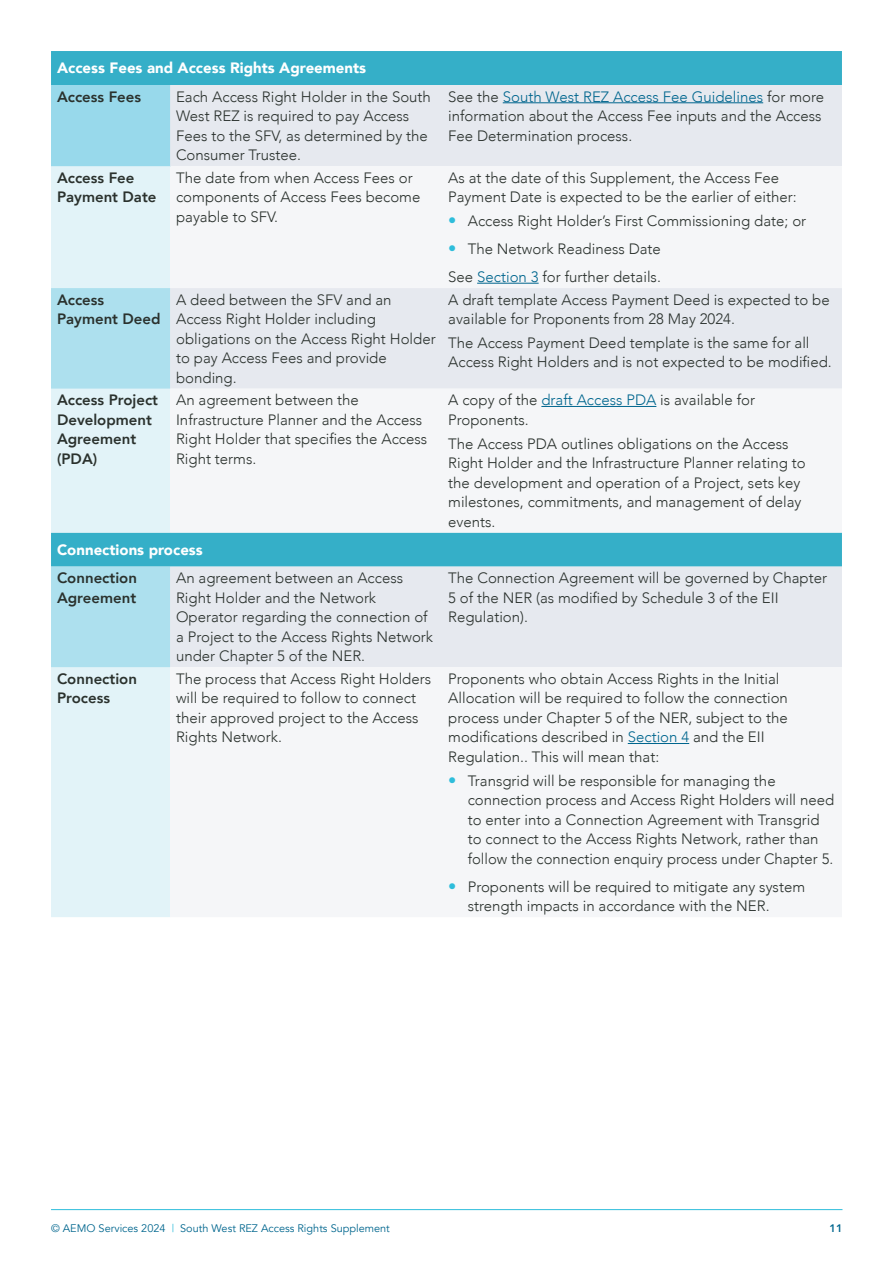
<style>
.page{position:relative;width:893px;height:1263px;background:#fff}
.page>*{position:absolute;margin:0;border:0;box-sizing:border-box;transform-origin:0 0}
.Table_-_body__right__dark{font:300 15px/19.5px "Avenir";color:#2a312d}
.Table_-_body__right__dark-2{font:800 15px/19.5px "Avenir";color:#2a312d}
.Table_-_h1__black__centre__white{font:900 15px "Avenir";color:#fff}
.t1{font:10.95px "Avenir";color:#00668e}
.t2{font:800 10.95px "Avenir";color:#00668e}
.s1{color:#00668e}
.s2{font-weight:800;font-size:16.5px;color:#2ebddb}
.s3{color:#2ebddb}
</style>
<div class="page">
<hr style="left:51px;top:1209px;width:791px;height:1px;background:#2ebddb">
<div style="left:51px;top:51px;width:791px;height:34px;background:#35afc8"></div>
<div style="left:51px;top:85px;width:119px;height:81px;background:#98d9eb"></div>
<div style="left:170px;top:85px;width:672px;height:81px;background:#e6e9ef"></div>
<div style="left:51px;top:166px;width:119px;height:751px;background:#e2f3f8"></div>
<svg style="left:170px;top:166px;width:672px;height:579px;fill:#f5f6f8"></svg>
<svg style="left:51px;top:288px;width:119px;height:379px;background:#b6e2ee"></svg>
<hr style="left:503px;top:102px;width:260px;height:1px;background:#00668e">
<hr style="left:477px;top:283px;width:62px;height:1px;background:#00668e">
<hr style="left:541px;top:406px;width:115px;height:1px;background:#00668e">
<hr style="left:628px;top:743px;width:61px;height:1px;background:#00668e">
<p class="Table_-_h1__black__centre__white" style="left:57px;top:55px;width:311px">Access Fees and Access Rights Agreements</p>
<p class="Table_-_body__right__dark-2" style="left:57px;top:87px;width:86px">Access Fees</p>
<p class="Table_-_body__right__dark" style="left:176px;top:87px;width:256px">Each Access Right Holder in the South<br>West REZ is required to pay Access<br>Fees to the SFV, as determined by the<br>Consumer Trustee.</p>
<p class="Table_-_body__right__dark" style="left:448px;top:87px;width:377px">See the <span class="s1">South West REZ Access Fee Guidelines</span> for more information about the Access Fee inputs and the Access<br>Fee Determination process.</p>
<p class="Table_-_body__right__dark-2" style="left:57px;top:168px;width:101px">Access Fee<br>Payment Date</p>
<p class="Table_-_body__right__dark" style="left:176px;top:168px;width:246px">The date from when Access Fees or components of Access Fees become payable to SFV.</p>
<p class="Table_-_body__right__dark" style="left:448px;top:168px;width:350px">As at the date of this Supplement, the Access Fee<br>Payment Date is expected to be the earlier of either:</p>
<p class="Table_-_body__right__dark" style="left:448px;top:211px;width:359px"><span class="s2">•</span> Access Right Holder’s First Commissioning date; or</p>
<p class="Table_-_body__right__dark" style="left:448px;top:239px;width:214px"><span class="s2">•</span> The Network Readiness Date</p>
<p class="Table_-_body__right__dark" style="left:448px;top:267px;width:214px">See <span class="s1">Section 3</span> for further details.</p>
<p class="Table_-_body__right__dark-2" style="left:57px;top:290px;width:105px">Access<br>Payment Deed</p>
<p class="Table_-_body__right__dark" style="left:176px;top:290px;width:261px">A deed between the SFV and an<br>Access Right Holder including obligations on the Access Right Holder to pay Access Fees and provide bonding.</p>
<p class="Table_-_body__right__dark" style="left:448px;top:290px;width:383px">A draft template Access Payment Deed is expected to be available for Proponents from 28 May 2024.</p>
<p class="Table_-_body__right__dark" style="left:448px;top:333px;width:385px">The Access Payment Deed template is the same for all<br>Access Right Holders and is not expected to be modified.</p>
<p class="Table_-_body__right__dark-2" style="left:57px;top:390px;width:103px">Access Project<br>Development<br>Agreement (PDA)</p>
<p class="Table_-_body__right__dark" style="left:176px;top:390px;width:253px">An agreement between the<br>Infrastructure Planner and the Access<br>Right Holder that specifies the Access<br>Right terms.</p>
<p class="Table_-_body__right__dark" style="left:448px;top:390px;width:308px">A copy of the <span class="s1">draft Access PDA</span> is available for<br>Proponents.</p>
<p class="Table_-_body__right__dark" style="left:448px;top:434px;width:359px">The Access PDA outlines obligations on the Access Right Holder and the Infrastructure Planner relating to the development and operation of a Project, sets key milestones, commitments, and management of delay events.</p>
<p class="Table_-_h1__black__centre__white" style="left:57px;top:537px;width:147px">Connections process</p>
<p class="Table_-_body__right__dark-2" style="left:57px;top:568px;width:81px">Connection<br>Agreement</p>
<p class="Table_-_body__right__dark" style="left:176px;top:568px;width:259px">An agreement between an Access<br>Right Holder and the Network<br>Operator regarding the connection of a Project to the Access Rights Network under Chapter 5 of the NER.</p>
<p class="Table_-_body__right__dark" style="left:448px;top:568px;width:380px">The Connection Agreement will be governed by Chapter<br>5 of the NER (as modified by Schedule 3 of the EII<br>Regulation).</p>
<p class="Table_-_body__right__dark-2" style="left:57px;top:669px;width:81px">Connection<br>Process</p>
<p class="Table_-_body__right__dark" style="left:176px;top:669px;width:257px">The process that Access Right Holders will be required to follow to connect their approved project to the Access<br>Rights Network.</p>
<p class="Table_-_body__right__dark" style="left:448px;top:669px;width:341px">Proponents who obtain Access Rights in the Initial Allocation will be required to follow the connection process under Chapter 5 of the NER, subject to the modifications described in <span class="s1">Section 4</span> and the EII Regulation.. This will mean that:</p>
<p class="Table_-_body__right__dark" style="left:468px;top:771px;width:368px;text-indent:-20px"><span class="s2">•</span> Transgrid will be responsible for managing the connection process and Access Right Holders will need to enter into a Connection Agreement with Transgrid to connect to the Access Rights Network, rather than follow the connection enquiry process under Chapter 5.</p>
<p class="Table_-_body__right__dark" style="left:468px;top:877px;width:339px;text-indent:-20px"><span class="s2">•</span> Proponents will be required to mitigate any system strength impacts in accordance with the NER.</p>
<p class="t1" style="left:51px;top:1222px;width:340px">© AEMO Services 2024 <span class="s3">|</span> South West REZ Access Rights Supplement</p>
<p class="t2" style="left:829px;top:1220px;width:14px">11</p>
</div>
